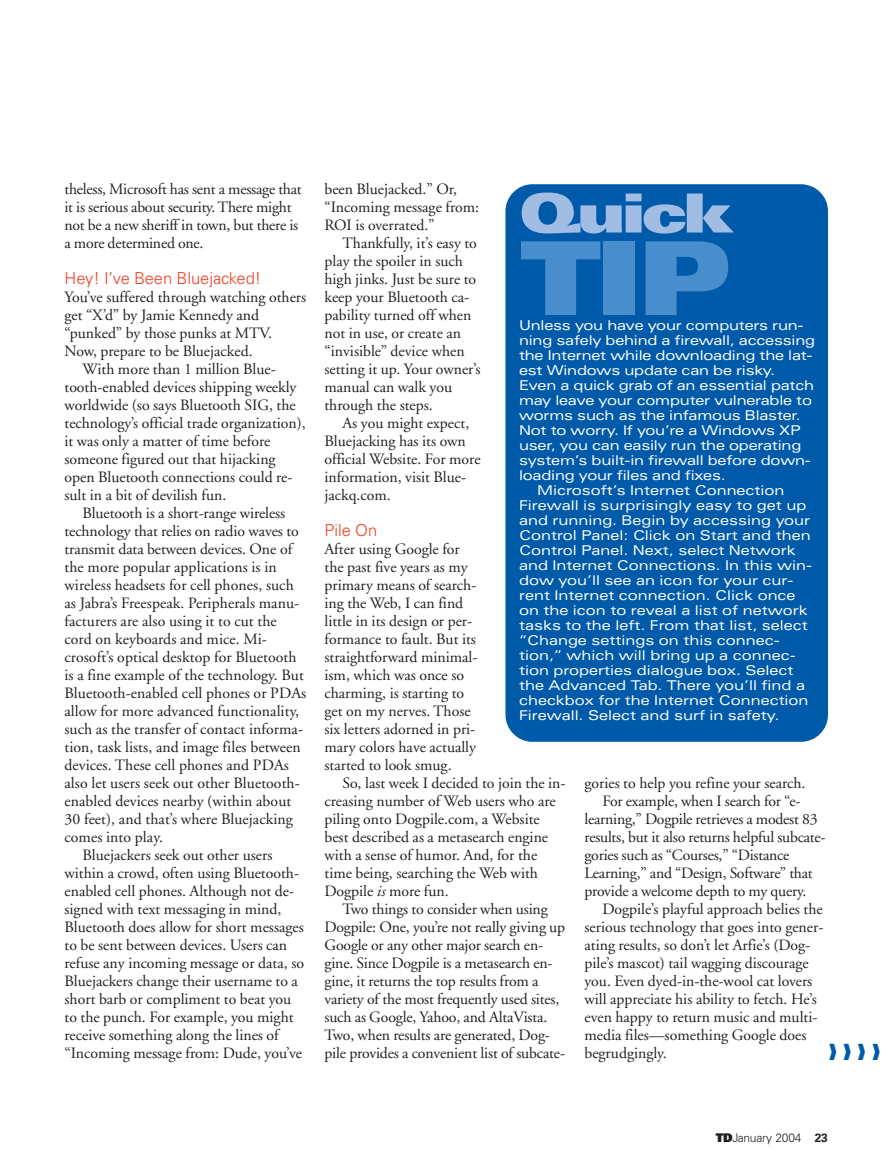
<style>
.page{position:relative;width:891px;height:1161px;background:#fff}
.page>*{position:absolute;margin:0;border:0;box-sizing:border-box;transform-origin:0 0}
.t1{font:900 expanded 102px "Univers";color:#498ecc}
.t2{font:900 expanded 54px "Univers";letter-spacing:-.075em;color:#a2bde3}
.t3{font:300 16.5px "Univers";color:#ef4023}
.t4{font:15.75px/18px "Adobe Garamond";color:#231f20}
.t5{font:expanded 13.5px "Univers";color:#fff}
.t6{font:300 12px "Univers";letter-spacing:-.02em;color:#231f20}
.s1{font-style:italic}
.s2{font-weight:900}
.s3{font-weight:700}
</style>
<div class="page">
<div style="left:505px;top:184px;width:323px;height:558px;background:#005aaa;border-radius:27px"></div>
<p class="t4" style="left:64px;top:182px;width:239px">theless, Microsoft has sent a message that it is serious about security. There might not be a new sheriff in town, but there is a more determined one.</p>
<p class="t3" style="left:64px;top:272px;width:198px">Hey! I’ve Been Bluejacked!</p>
<p class="t4" style="left:64px;top:290px;width:243px">You’ve suffered through watching others</p>
<p class="t4" style="left:64px;top:308px;width:196px">get “X’d” by Jamie Kennedy and</p>
<p class="t4" style="left:64px;top:326px;width:209px">“punked” by those punks at MTV.</p>
<p class="t4" style="left:64px;top:344px;width:190px">Now, prepare to be Bluejacked.</p>
<p class="t4" style="left:83px;top:362px;width:195px">With more than 1 million Blue-</p>
<p class="t4" style="left:64px;top:380px;width:234px">tooth-enabled devices shipping weekly</p>
<p class="t4" style="left:64px;top:398px;width:233px">worldwide (so says Bluetooth SIG, the</p>
<p class="t4" style="left:64px;top:416px;width:243px">technology’s official trade organization),</p>
<p class="t4" style="left:64px;top:434px;width:207px">it was only a matter of time before</p>
<p class="t4" style="left:64px;top:452px;width:213px">someone figured out that hijacking</p>
<p class="t4" style="left:64px;top:470px;width:230px">open Bluetooth connections could re-</p>
<p class="t4" style="left:64px;top:488px;width:163px">sult in a bit of devilish fun.</p>
<p class="t4" style="left:83px;top:506px;width:204px">Bluetooth is a short-range wireless</p>
<p class="t4" style="left:64px;top:524px;width:236px">technology that relies on radio waves to</p>
<p class="t4" style="left:64px;top:542px;width:230px">transmit data between devices. One of</p>
<p class="t4" style="left:64px;top:560px;width:214px">the more popular applications is in</p>
<p class="t4" style="left:64px;top:578px;width:231px">wireless headsets for cell phones, such</p>
<p class="t4" style="left:64px;top:596px;width:236px">as Jabra’s Freespeak. Peripherals manu-</p>
<p class="t4" style="left:64px;top:614px;width:214px">facturers are also using it to cut the</p>
<p class="t4" style="left:64px;top:632px;width:204px">cord on keyboards and mice. Mi-</p>
<p class="t4" style="left:64px;top:650px;width:234px">crosoft’s optical desktop for Bluetooth</p>
<p class="t4" style="left:64px;top:668px;width:241px">is a fine example of the technology. But</p>
<p class="t4" style="left:64px;top:686px;width:243px">Bluetooth-enabled cell phones or PDAs</p>
<p class="t4" style="left:64px;top:704px;width:236px">allow for more advanced functionality,</p>
<p class="t4" style="left:64px;top:722px;width:240px">such as the transfer of contact informa-</p>
<p class="t4" style="left:64px;top:740px;width:238px">tion, task lists, and image files between</p>
<p class="t4" style="left:64px;top:758px;width:226px">devices. These cell phones and PDAs</p>
<p class="t4" style="left:64px;top:776px;width:237px">also let users seek out other Bluetooth-</p>
<p class="t4" style="left:64px;top:794px;width:228px">enabled devices nearby (within about</p>
<p class="t4" style="left:64px;top:812px;width:230px">30 feet), and that’s where Bluejacking</p>
<p class="t4" style="left:64px;top:830px;width:100px">comes into play.</p>
<p class="t4" style="left:83px;top:848px;width:191px">Bluejackers seek out other users</p>
<p class="t4" style="left:64px;top:866px;width:236px">within a crowd, often using Bluetooth-</p>
<p class="t4" style="left:64px;top:884px;width:231px">enabled cell phones. Although not de-</p>
<p class="t4" style="left:64px;top:902px;width:218px">signed with text messaging in mind,</p>
<p class="t4" style="left:64px;top:920px;width:241px">Bluetooth does allow for short messages</p>
<p class="t4" style="left:64px;top:938px;width:224px">to be sent between devices. Users can</p>
<p class="t4" style="left:64px;top:956px;width:241px">refuse any incoming message or data, so</p>
<p class="t4" style="left:64px;top:974px;width:235px">Bluejackers change their username to a</p>
<p class="t4" style="left:64px;top:992px;width:228px">short barb or compliment to beat you</p>
<p class="t4" style="left:64px;top:1010px;width:231px">to the punch. For example, you might</p>
<p class="t4" style="left:64px;top:1028px;width:216px">receive something along the lines of</p>
<p class="t4" style="left:64px;top:1046px;width:239px">“Incoming message from: Dude, you’ve</p>
<p class="t4" style="left:324px;top:182px;width:156px">been Bluejacked.” Or, “Incoming message from:<br>ROI is overrated.”</p>
<p class="t4" style="left:324px;top:236px;width:158px;text-indent:18px">Thankfully, it’s easy to play the spoiler in such high jinks. Just be sure to keep your Bluetooth ca&shy;pability turned off when not in use, or create an “invisible” device when setting it up. Your owner’s manual can walk you through the steps.</p>
<p class="t4" style="left:324px;top:416px;width:158px;text-indent:18px">As you might expect,<br>Bluejacking has its own official Website. For more information, visit Blue&shy;jackq.com.</p>
<p class="t3" style="left:324px;top:524px;width:54px">Pile On</p>
<p class="t4" style="left:324px;top:542px;width:154px">After using Google for the past five years as my primary means of search&shy;ing the Web, I can find little in its design or per&shy;formance to fault. But its straightforward minimal&shy;ism, which was once so charming, is starting to get on my nerves. Those six letters adorned in pri&shy;mary colors have actually started to look smug.</p>
<p class="t4" style="left:324px;top:776px;width:243px;text-indent:18px">So, last week I decided to join the in&shy;creasing number of Web users who are piling onto Dogpile.com, a Website best described as a metasearch engine with a sense of humor. And, for the time being, searching the Web with Dogpile <span class="s1">is</span> more fun.</p>
<p class="t4" style="left:324px;top:902px;width:242px;text-indent:18px">Two things to consider when using Dogpile: One, you’re not really giving up Google or any other major search en&shy;gine. Since Dogpile is a metasearch en&shy;gine, it returns the top results from a variety of the most frequently used sites, such as Google, Yahoo, and AltaVista.<br>Two, when results are generated, Dog&shy;pile provides a convenient list of subcate-</p>
<h2 class="t2" style="left:519px;top:194px;width:215px">Quick</h2>
<h1 class="t1" style="left:519px;top:241px;width:215px">TIP</h1>
<p class="t5" style="left:519px;top:320px;width:286px">Unless you have your computers run-</p>
<p class="t5" style="left:519px;top:335px;width:298px">ning safely behind a firewall, accessing</p>
<p class="t5" style="left:519px;top:350px;width:295px">the Internet while downloading the lat-</p>
<p class="t5" style="left:519px;top:365px;width:258px">est Windows update can be risky.</p>
<p class="t5" style="left:519px;top:380px;width:297px">Even a quick grab of an essential patch</p>
<p class="t5" style="left:519px;top:395px;width:294px">may leave your computer vulnerable to</p>
<p class="t5" style="left:519px;top:410px;width:283px">worms such as the infamous Blaster.</p>
<p class="t5" style="left:519px;top:425px;width:284px">Not to worry. If you’re a Windows XP</p>
<p class="t5" style="left:519px;top:440px;width:284px">user, you can easily run the operating</p>
<p class="t5" style="left:519px;top:455px;width:293px">system’s built-in firewall before down-</p>
<p class="t5" style="left:519px;top:470px;width:208px">loading your files and fixes.</p>
<p class="t5" style="left:537px;top:485px;width:249px">Microsoft’s Internet Connection</p>
<p class="t5" style="left:519px;top:500px;width:289px">Firewall is surprisingly easy to get up</p>
<p class="t5" style="left:519px;top:515px;width:293px">and running. Begin by accessing your</p>
<p class="t5" style="left:519px;top:530px;width:293px">Control Panel: Click on Start and then</p>
<p class="t5" style="left:519px;top:545px;width:278px">Control Panel. Next, select Network</p>
<p class="t5" style="left:519px;top:560px;width:295px">and Internet Connections. In this win-</p>
<p class="t5" style="left:519px;top:575px;width:276px">dow you’ll see an icon for your cur-</p>
<p class="t5" style="left:519px;top:590px;width:278px">rent Internet connection. Click once</p>
<p class="t5" style="left:519px;top:605px;width:290px">on the icon to reveal a list of network</p>
<p class="t5" style="left:519px;top:620px;width:290px">tasks to the left. From that list, select</p>
<p class="t5" style="left:519px;top:635px;width:262px">“Change settings on this connec-</p>
<p class="t5" style="left:519px;top:650px;width:278px">tion,” which will bring up a connec-</p>
<p class="t5" style="left:519px;top:665px;width:276px">tion properties dialogue box. Select</p>
<p class="t5" style="left:519px;top:680px;width:287px">the Advanced Tab. There you’ll find a</p>
<p class="t5" style="left:519px;top:695px;width:291px">checkbox for the Internet Connection</p>
<p class="t5" style="left:519px;top:710px;width:262px">Firewall. Select and surf in safety.</p>
<p class="t4" style="left:584px;top:776px;width:223px">gories to help you refine your search.</p>
<p class="t4" style="left:603px;top:794px;width:199px">For example, when I search for “e-</p>
<p class="t4" style="left:584px;top:812px;width:235px">learning,” Dogpile retrieves a modest 83</p>
<p class="t4" style="left:584px;top:830px;width:243px">results, but it also returns helpful subcate-</p>
<p class="t4" style="left:584px;top:848px;width:206px">gories such as “Courses,” “Distance</p>
<p class="t4" style="left:584px;top:866px;width:230px">Learning,” and “Design, Software” that</p>
<p class="t4" style="left:584px;top:884px;width:224px">provide a welcome depth to my query.</p>
<p class="t4" style="left:603px;top:902px;width:222px">Dogpile’s playful approach belies the</p>
<p class="t4" style="left:584px;top:920px;width:240px">serious technology that goes into gener-</p>
<p class="t4" style="left:584px;top:938px;width:227px">ating results, so don’t let Arfie’s (Dog-</p>
<p class="t4" style="left:584px;top:956px;width:226px">pile’s mascot) tail wagging discourage</p>
<p class="t4" style="left:584px;top:974px;width:229px">you. Even dyed-in-the-wool cat lovers</p>
<p class="t4" style="left:584px;top:992px;width:234px">will appreciate his ability to fetch. He’s</p>
<p class="t4" style="left:584px;top:1010px;width:235px">even happy to return music and multi-</p>
<p class="t4" style="left:584px;top:1028px;width:224px">media files—something Google does</p>
<p class="t4" style="left:584px;top:1046px;width:84px">begrudgingly.</p>
<p class="t6" style="left:716px;top:1133px;width:114px"><span class="s2">TD</span>January 2004 <span class="s3">23</span></p>
</div>
